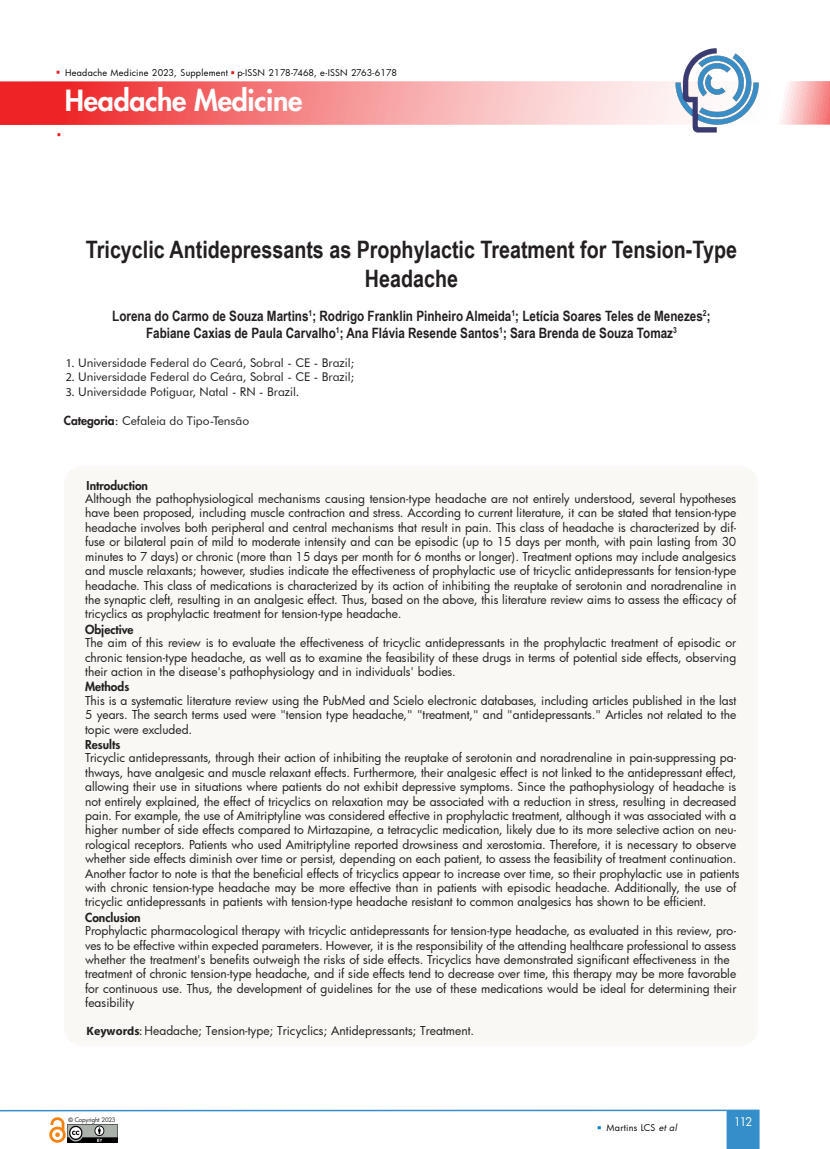
<style>
.page{position:relative;width:830px;height:1149px;background:#fff}
.page>*{position:absolute;margin:0;border:0;box-sizing:border-box;transform-origin:0 0}
.t1{font:800 28.5px "Futura";letter-spacing:-.01em;color:#fff}
.t2{font:700 24px/28.8px "Arial Narrow";color:#231f20;text-align:center}
.t3{font:700 14.25px "Arial Narrow";color:#231f20}
.t4{font:12px/14.4px "Futura";color:#231f20}
.t5{font:12px "Futura BT";color:#231f20}
.t6{font:11.55px "Futura";color:#fff}
.t7{font:9px "Futura";letter-spacing:.03em;color:#040503}
.t8{font:6px "Futura";letter-spacing:-.02em;color:#231f20}
.s1{font-family:"Myriad Pro"}
.s2{font-family:"Futura";font-weight:800}
.s3{font-weight:800}
.s4{font-family:"Myriad Pro";font-weight:700}
.s5{font-family:"Arial";font-weight:700}
.s6{font-style:italic}
</style>
<div class="page">
<svg style="left:0;top:81px;width:829px;height:44px;background:#f69394"></svg>
<svg style="left:726px;top:1109px;width:33px;height:39px"></svg>
<hr style="left:0;top:1109px;width:726px;height:1px;background:#338eca">
<img style="left:67px;top:1124px;width:50px;height:18px">
<img style="left:49px;top:1117px;width:17px;height:25px">
<img style="left:674px;top:48px;width:85px;height:85px">
<div style="left:64px;top:466px;width:693px;height:579px;background:#f9f8f5;border-radius:18px"></div>
<p class="t7" style="left:65px;top:66px;width:333px">Headache Medicine 2023, Supplement p-ISSN 2178-7468, e-ISSN 2763-6178</p>
<h1 class="t1" style="left:65px;top:83px;width:239px">Headache Medicine</h1>
<p class="t2" style="left:86px;top:234px;width:652px">Tricyclic Antidepressants as Prophylactic Treatment for Tension-Type<br>Headache</p>
<p class="t3" style="left:112px;top:305px;width:599px">Lorena do Carmo de Souza Martins<sup>1</sup>; Rodrigo Franklin Pinheiro Almeida<sup>1</sup>; Letícia Soares Teles de Menezes<sup>2</sup>;</p>
<p class="t3" style="left:146px;top:322px;width:532px">Fabiane Caxias de Paula Carvalho<sup>1</sup>; Ana Flávia Resende Santos<sup>1</sup>; Sara Brenda de Souza Tomaz<sup>3</sup></p>
<p class="t5" style="left:66px;top:355px;width:290px"><span class="s1">1.</span> Universidade Federal do Ceará, Sobral - CE - Bra<span class="s1">z</span>il;</p>
<p class="t5" style="left:66px;top:369px;width:290px"><span class="s1">2.</span> Universidade Federal do Ceára, Sobral - CE - Bra<span class="s1">z</span>il;</p>
<p class="t5" style="left:66px;top:384px;width:235px"><span class="s1">3.</span> Universidade Potiguar, Natal - RN - Bra<span class="s1">z</span>il.</p>
<p class="t5" style="left:64px;top:413px;width:187px"><span class="s2">Categoria</span>: Cefaleia do Tipo-Tensão</p>
<p class="t4" style="left:85px;top:477px;width:652px"><span class="s3">Introduction<br></span>Although the pathophysiological mechanisms causing tension-type headache are not entirely understood, several hypotheses have been proposed, including muscle contraction and stress. According to current literature, it can be stated that tension-type headache involves both peripheral and central mechanisms that result in pain. This class of headache is characterized by dif&shy;fuse or bilateral pain of mild to moderate intensity and can be episodic (up to 15 days per month, with pain lasting from 30 minutes to 7 days) or chronic (more than 15 days per month for 6 months or longer). Treatment options may include analgesics and muscle relaxants; however, studies indicate the effectiveness of prophylactic use of tricyclic antidepressants for tension-type headache. This class of medications is characterized by its action of inhibiting the reuptake of serotonin and noradrenaline in the synaptic cleft, resulting in an analgesic effect. Thus, based on the above, this literature review aims to assess the efficacy of tricyclics as prophylactic treatment for tension-type headache.<br><span class="s3">Objective</span></p>
<p class="t4" style="left:85px;top:635px;width:652px">The aim of this review is to evaluate the effectiveness of tricyclic antidepressants in the prophylactic treatment of episodic or chronic tension-type headache, as well as to examine the feasibility of these drugs in terms of potential side effects, observing their action in the disease's pathophysiology and in individuals' bodies.<br><span class="s3">Methods</span></p>
<p class="t4" style="left:85px;top:692px;width:652px">This is a systematic literature review using the PubMed and Scielo electronic databases, including articles published in the last 5 years. The search terms used were "tension type headache," "treatment," and "antidepressants." Articles not related to the topic were excluded.<br><span class="s3">Results</span></p>
<p class="t4" style="left:85px;top:750px;width:655px">Tricyclic antidepressants, through their action of inhibiting the reuptake of serotonin and noradrenaline in pain-suppressing pa&shy;thways, have analgesic and muscle relaxant effects. Furthermore, their analgesic effect is not linked to the antidepressant effect, allowing their use in situations where patients do not exhibit depressive symptoms. Since the pathophysiology of headache is not entirely explained, the effect of tricyclics on relaxation may be associated with a reduction in stress, resulting in decreased pain. For example, the use of Amitriptyline was considered effective in prophylactic treatment, although it was associated with a higher number of side effects compared to Mirtazapine, a tetracyclic medication, likely due to its more selective action on neu&shy;rological receptors. Patients who used Amitriptyline reported drowsiness and xerostomia. Therefore, it is necessary to observe whether side effects diminish over time or persist, depending on each patient, to assess the feasibility of treatment continuation.<br>Another factor to note is that the beneficial effects of tricyclics appear to increase over time, so their prophylactic use in patients with chronic tension-type headache may be more effective than in patients with episodic headache. Additionally, the use of tricyclic antidepressants in patients with tension-type headache resistant to common analgesics has shown to be efficient.<br><span class="s3">Conclusion</span></p>
<p class="t4" style="left:85px;top:923px;width:652px">Prophylactic pharmacological therapy with tricyclic antidepressants for tension-type headache, as evaluated in this review, pro&shy;ves to be effective within expected parameters. However, it is the responsibility of the attending healthcare professional to assess whether the treatment's benefits outweigh the risks of side effects. Tricyclics have demonstrated significant effectiveness in the treatment of chronic tension-type headache, and if side effects tend to decrease over time, this therapy may be more favorable for continuous use. Thus, the development of guidelines for the use of these medications would be ideal for determining their feasibility</p>
<p class="t4" style="left:87px;top:1022px;width:389px"><span class="s4">Keywords</span><span class="s1">:</span> Headache; Tension-type; Tricyclics; Antidepressants; Treatment.</p>
<p class="t8" style="left:69px;top:1114px;width:48px"><span class="s5">©</span> Copyright 2023</p>
<p class="t7" style="left:606px;top:1121px;width:74px">Martins LCS <span class="s6">et al</span></p>
<p class="t6" style="left:733px;top:1113px;width:20px">112</p>
</div>
